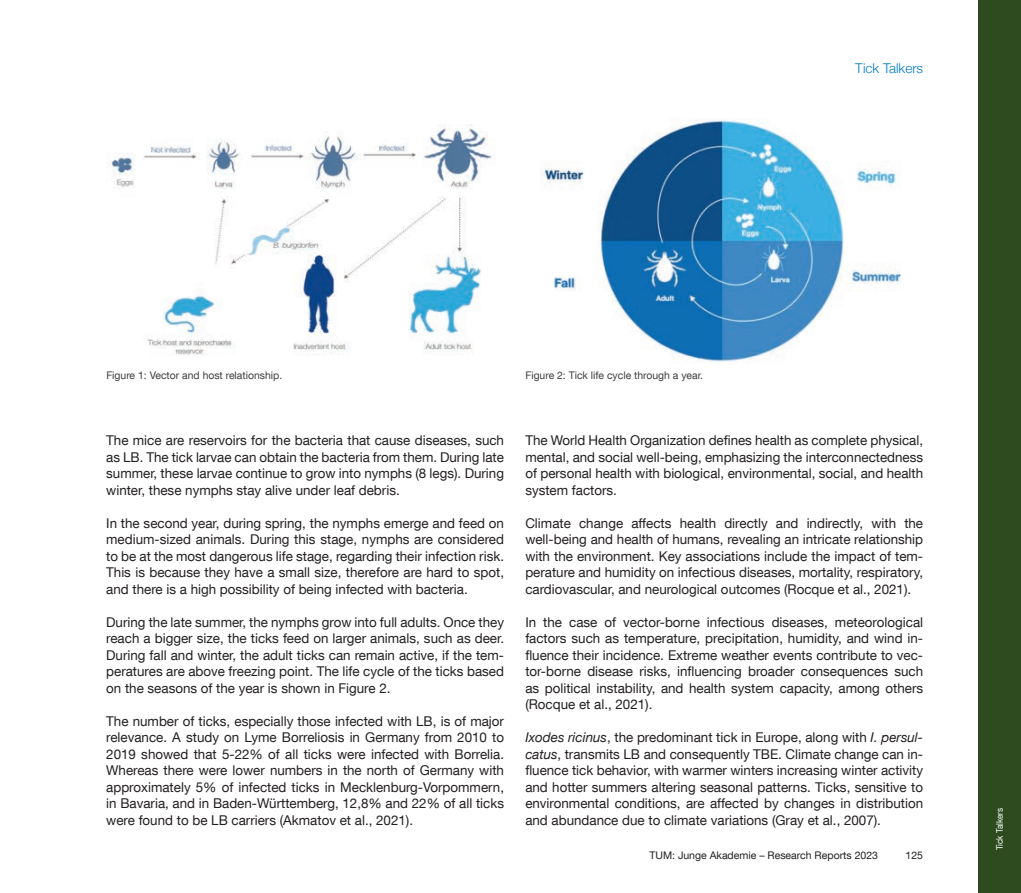
<style>
.page{position:relative;width:1021px;height:893px;background:#fff}
.page>*{position:absolute;margin:0;border:0;box-sizing:border-box;transform-origin:0 0}
.t1{font:13.5px/16.5px "TUM Neue Helvetica";color:#231f20;text-align:justify}
.t2{font:300 13.5px "Helvetica Neue";color:#007ac2}
.t3{font:10.5px "TUM Neue Helvetica";color:#3e3e3f}
.t4{font:10.5px "TUM Neue Helvetica";color:#231f20}
.t5{font:9px "TUM Neue Helvetica";color:#fff;scale:.9 1}
.s1{font-style:italic}
</style>
<div class="page">
<img style="left:111px;top:125px;width:384px;height:230px">
<img style="left:542px;top:119px;width:360px;height:244px">
<div style="left:978px;top:0;width:42px;height:893px;background:#2e4b1f"></div>
<p class="t2" style="left:855px;top:57px;width:69px">Tick Talkers</p>
<p class="t3" style="left:106px;top:369px;width:177px">Figure 1: Vector and host relationship.</p>
<p class="t3" style="left:525px;top:369px;width:179px">Figure 2: Tick life cycle through a year.</p>
<p class="t1" style="left:106px;top:432px;width:399px">The mice are reservoirs for the bacteria that cause diseases, such as LB. The tick larvae can obtain the bacteria from them. During late summer, these larvae continue to grow into nymphs (8 legs). During winter, these nymphs stay alive under leaf debris.</p>
<p class="t1" style="left:106px;top:514px;width:399px">In the second year, during spring, the nymphs emerge and feed on medium-sized animals. During this stage, nymphs are considered to be at the most dangerous life stage, regarding their infection risk.<br>This is because they have a small size, therefore are hard to spot, and there is a high possibility of being infected with bacteria.</p>
<p class="t1" style="left:106px;top:613px;width:399px">During the late summer, the nymphs grow into full adults. Once they reach a bigger size, the ticks feed on larger animals, such as deer.<br>During fall and winter, the adult ticks can remain active, if the tem&shy;peratures are above freezing point. The life cycle of the ticks based on the seasons of the year is shown in Figure 2.</p>
<p class="t1" style="left:106px;top:712px;width:399px">The number of ticks, especially those infected with LB, is of major relevance. A study on Lyme Borreliosis in Germany from 2010 to 2019 showed that 5-22% of all ticks were infected with Borrelia.<br>Whereas there were lower numbers in the north of Germany with approximately 5% of infected ticks in Mecklenburg-Vorpommern, in Bavaria, and in Baden-Württemberg, 12,8% and 22% of all ticks were found to be LB carriers (Akmatov et al., 2021).</p>
<p class="t1" style="left:525px;top:432px;width:399px">The World Health Organization defines health as complete physical, mental, and social well-being, emphasizing the interconnectedness of personal health with biological, environmental, social, and health system factors.</p>
<p class="t1" style="left:525px;top:514px;width:399px">Climate change affects health directly and indirectly, with the well-being and health of humans, revealing an intricate relationship with the environment. Key associations include the impact of tem&shy;perature and humidity on infectious diseases, mortality, respiratory, cardiovascular, and neurological outcomes (Rocque et al., 2021).</p>
<p class="t1" style="left:525px;top:613px;width:399px">In the case of vector-borne infectious diseases, meteorological factors such as temperature, precipitation, humidity, and wind in&shy;fluence their incidence. Extreme weather events contribute to vec&shy;tor-borne disease risks, influencing broader consequences such as political instability, and health system capacity, among others (Rocque et al., 2021).</p>
<p class="t1" style="left:525px;top:729px;width:399px"><span class="s1">Ixodes ricinus</span>, the predominant tick in Europe, along with <span class="s1">I. persul&shy;catus</span>, transmits LB and consequently TBE. Climate change can in&shy;fluence tick behavior, with warmer winters increasing winter activity and hotter summers altering seasonal patterns. Ticks, sensitive to environmental conditions, are affected by changes in distribution and abundance due to climate variations (Gray et al., 2007).</p>
<p class="t4" style="left:649px;top:849px;width:230px">TUM: Junge Akademie – Research Reports 2023</p>
<p class="t4" style="left:905px;top:848px;width:19px">125</p>
<p class="t5" style="left:994px;top:850px;width:49px;rotate:-90deg">Tick Talkers</p>
</div>
